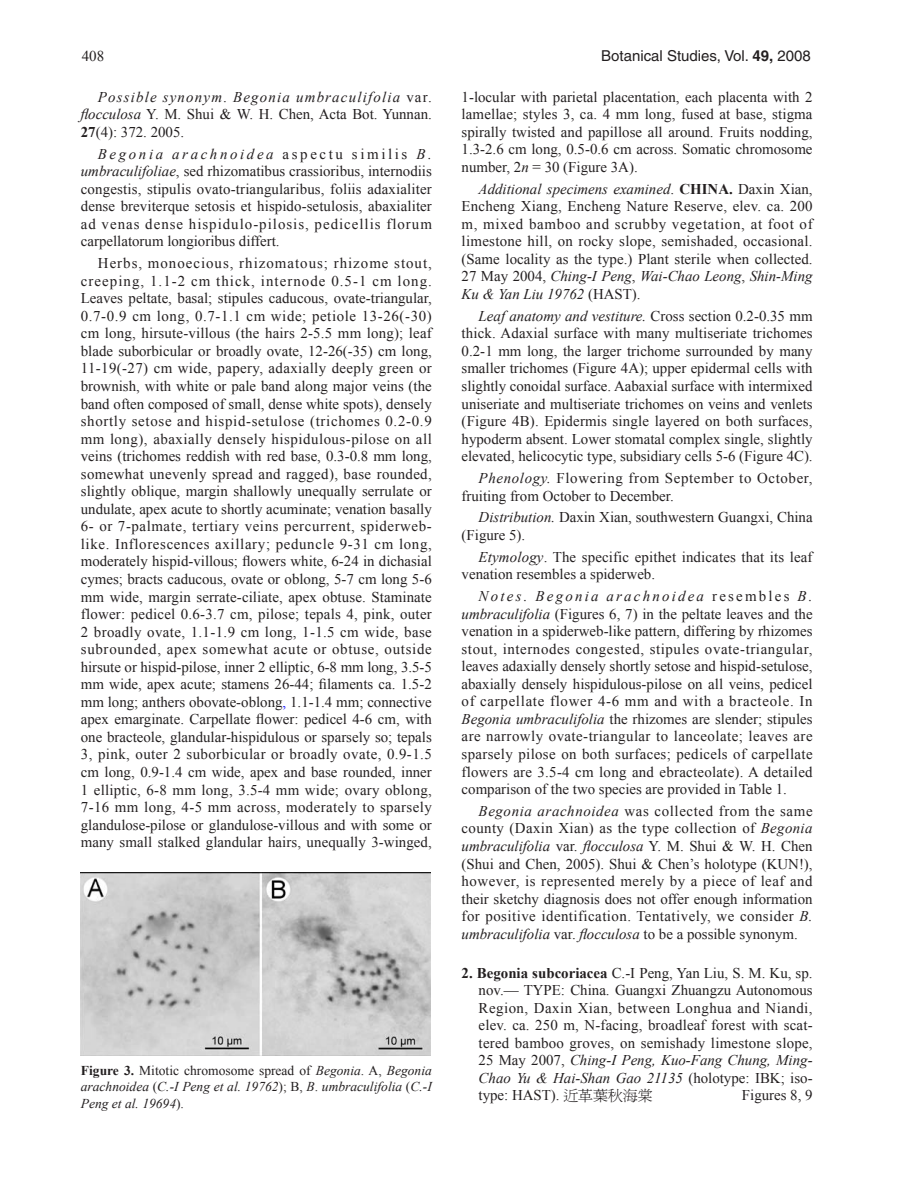
<style>
.page{position:relative;width:919px;height:1191px;background:#fff}
.page>*{position:absolute;margin:0;border:0;box-sizing:border-box;transform-origin:0 0}
.t1{font:15px "Helvetica";color:#231f20}
.t2{font:15px "Times New Roman";color:#231f20}
.t3{font:14.85px/17.5px "Times New Roman";color:#231f20;text-align:justify}
.t4{font:14.85px/17.5px "Times New Roman";letter-spacing:.045em;color:#231f20}
.t5{font:italic 13.5px/16.5px "Times New Roman";color:#231f20;text-align:justify}
.s1{font-weight:700}
.s2{font-style:italic}
.s3{font-family:"P Ming Li U"}
.s4{color:#00f}
.s5{font-weight:700;font-style:normal}
.s6{font-style:normal}
</style>
<div class="page">
<img style="left:81px;top:873px;width:349px;height:182px">
<p class="t2" style="left:82px;top:45px;width:24px">408</p>
<p class="t1" style="left:601px;top:47px;width:211px">Botanical Studies, Vol. <span class="s1">49,</span> 2008</p>
<p class="t3" style="left:461px;top:88px;width:352px">1-locular with parietal placentation, each placenta with 2 lamellae; styles 3, ca. 4 mm long, fused at base, stigma spirally twisted and papillose all around. Fruits nodding, 1.3-2.6 cm long, 0.5-0.6 cm across. Somatic chromosome number, 2<span class="s2">n</span> = 30 (Figure 3A).</p>
<p class="t3" style="left:461px;top:180px;width:352px;text-indent:17px"><span class="s2">Additional specimens examined</span>. <span class="s1">CHINA.</span> Daxin Xian, Encheng Xiang, Encheng Nature Reserve, elev. ca. 200 m, mixed bamboo and scrubby vegetation, at foot of limestone hill, on rocky slope, semishaded, occasional. (Same locality as the type.) Plant sterile when collected.<br>27 May 2004, <span class="s2">Ching-I Peng</span>, <span class="s2">Wai-Chao Leong</span>, <span class="s2">Shin-Ming Ku &amp; Yan Liu 19762</span> (HAST).</p>
<p class="t3" style="left:461px;top:307px;width:352px;text-indent:17px"><span class="s2">Leaf anatomy and vestiture.</span> Cross section 0.2-0.35 mm thick. Adaxial surface with many multiseriate trichomes 0.2-1 mm long, the larger trichome surrounded by many smaller trichomes (Figure 4A); upper epidermal cells with slightly conoidal surface. Aabaxial surface with intermixed uniseriate and multiseriate trichomes on veins and venlets (Figure 4B). Epidermis single layered on both surfaces, hypoderm absent. Lower stomatal complex single, slightly elevated, helicocytic type, subsidiary cells 5-6 (Figure 4C).</p>
<p class="t4" style="left:461px;top:469px;width:352px;text-indent:17px"><span class="s2">Phenology.</span> Flowering from September to October, fruiting from October to December.</p>
<p class="t3" style="left:461px;top:508px;width:352px;text-indent:17px"><span class="s2">Distribution.</span> Daxin Xian, southwestern Guangxi, China (Figure 5).</p>
<p class="t3" style="left:461px;top:548px;width:352px;text-indent:17px"><span class="s2">Etymology</span>. The specific epithet indicates that its leaf venation resembles a spiderweb.</p>
<p class="t3" style="left:461px;top:587px;width:352px;text-indent:17px"><span class="s2">Notes. Begonia arachnoidea</span> resembles <span class="s2">B. umbraculifolia</span> (Figures 6, 7) in the peltate leaves and the venation in a spiderweb-like pattern, differing by rhizomes stout, internodes congested, stipules ovate-triangular, leaves adaxially densely shortly setose and hispid-setulose, abaxially densely hispidulous-pilose on all veins, pedicel of carpellate flower 4-6 mm and with a bracteole. In <span class="s2">Begonia umbraculifolia</span> the rhizomes are slender; stipules are narrowly ovate-triangular to lanceolate; leaves are sparsely pilose on both surfaces; pedicels of carpellate flowers are 3.5-4 cm long and ebracteolate). A detailed comparison of the two species are provided in Table 1.</p>
<p class="t3" style="left:461px;top:802px;width:352px;text-indent:17px"><span class="s2">Begonia arachnoidea</span> was collected from the same county (Daxin Xian) as the type collection of <span class="s2">Begonia umbraculifolia</span> var. <span class="s2">flocculosa</span> Y. M. Shui &amp; W. H. Chen (Shui and Chen, 2005). Shui &amp; Chen’s holotype (KUN!), however, is represented merely by a piece of leaf and their sketchy diagnosis does not offer enough information for positive identification. Tentatively, we consider <span class="s2">B. umbraculifolia</span> var. <span class="s2">flocculosa</span> to be a possible synonym.</p>
<p class="t3" style="left:478px;top:963px;width:335px;text-indent:-17px"><span class="s1">2. Begonia subcoriacea</span> C.-I Peng, Yan Liu, S. M. Ku, sp. nov.— TYPE: China. Guangxi Zhuangzu Autonomous Region, Daxin Xian, between Longhua and Niandi, elev. ca. 250 m, N-facing, broadleaf forest with scat&shy;tered bamboo groves, on semishady limestone slope, 25 May 2007, <span class="s2">Ching-I Peng, Kuo-Fang Chung, Ming-Chao Yu &amp; Hai-Shan Gao 21135</span> (holotype: IBK; iso&shy;type: HAST). <span class="s3">近革葉秋海棠</span></p>
<p class="t3" style="left:81px;top:88px;width:352px;text-indent:17px"><span class="s2">Possible synonym</span>. <span class="s2">Begonia umbraculifolia</span> var. <span class="s2">flocculosa</span> Y. M. Shui &amp; W. H. Chen, Acta Bot. Yunnan.<br><span class="s1">27</span>(4): 372. 2005.</p>
<p class="t3" style="left:81px;top:145px;width:352px;text-indent:17px"><span class="s2">Begonia arachnoidea</span> aspectu similis <span class="s2">B. umbraculifoliae</span>, sed rhizomatibus crassioribus, internodiis congestis, stipulis ovato-triangularibus, foliis adaxialiter dense breviterque setosis et hispido-setulosis, abaxialiter ad venas dense hispidulo-pilosis, pedicellis florum carpellatorum longioribus differt.</p>
<p class="t3" style="left:81px;top:254px;width:352px;text-indent:17px">Herbs, monoecious, rhizomatous; rhizome stout, creeping, 1.1-2 cm thick, internode 0.5-1 cm long.<br>Leaves peltate, basal; stipules caducous, ovate-triangular, 0.7-0.9 cm long, 0.7-1.1 cm wide; petiole 13-26(-30) cm long, hirsute-villous (the hairs 2-5.5 mm long); leaf blade suborbicular or broadly ovate, 12-26(-35) cm long, 11-19(-27) cm wide, papery, adaxially deeply green or brownish, with white or pale band along major veins (the band often composed of small, dense white spots), densely shortly setose and hispid-setulose (trichomes 0.2-0.9 mm long), abaxially densely hispidulous-pilose on all veins (trichomes reddish with red base, 0.3-0.8 mm long, somewhat unevenly spread and ragged), base rounded, slightly oblique, margin shallowly unequally serrulate or undulate, apex acute to shortly acuminate; venation basally 6- or 7-palmate, tertiary veins percurrent, spiderweb&shy;like. Inflorescences axillary; peduncle 9-31 cm long, moderately hispid-villous; flowers white, 6-24 in dichasial cymes; bracts caducous, ovate or oblong, 5-7 cm long 5-6 mm wide, margin serrate-ciliate, apex obtuse. Staminate flower: pedicel 0.6-3.7 cm, pilose; tepals 4, pink, outer 2 broadly ovate, 1.1-1.9 cm long, 1-1.5 cm wide, base subrounded, apex somewhat acute or obtuse, outside hirsute or hispid-pilose, inner 2 elliptic, 6-8 mm long, 3.5-5 mm wide, apex acute; stamens 26-44; filaments ca. 1.5-2 mm long; anthers obovate-oblong<span class="s4">,</span> 1.1-1.4 mm; connective apex emarginate. Carpellate flower: pedicel 4-6 cm, with one bracteole, glandular-hispidulous or sparsely so; tepals 3, pink, outer 2 suborbicular or broadly ovate, 0.9-1.5 cm long, 0.9-1.4 cm wide, apex and base rounded, inner 1 elliptic, 6-8 mm long, 3.5-4 mm wide; ovary oblong, 7-16 mm long, 4-5 mm across, moderately to sparsely glandulose-pilose or glandulose-villous and with some or many small stalked glandular hairs, unequally 3-winged,</p>
<p class="t5" style="left:81px;top:1061px;width:352px"><span class="s5">Figure 3.</span> <span class="s6">Mitotic chromosome spread of</span> Begonia<span class="s6">. A,</span> Begonia arachnoidea <span class="s6">(</span>C.-I Peng et al. 19762<span class="s6">); B,</span> B<span class="s6">.</span> umbraculifolia <span class="s6">(</span>C.-I Peng et al. 19694<span class="s6">).</span></p>
<p class="t3" style="left:741px;top:1086px;width:72px">Figures 8, 9</p>
</div>
